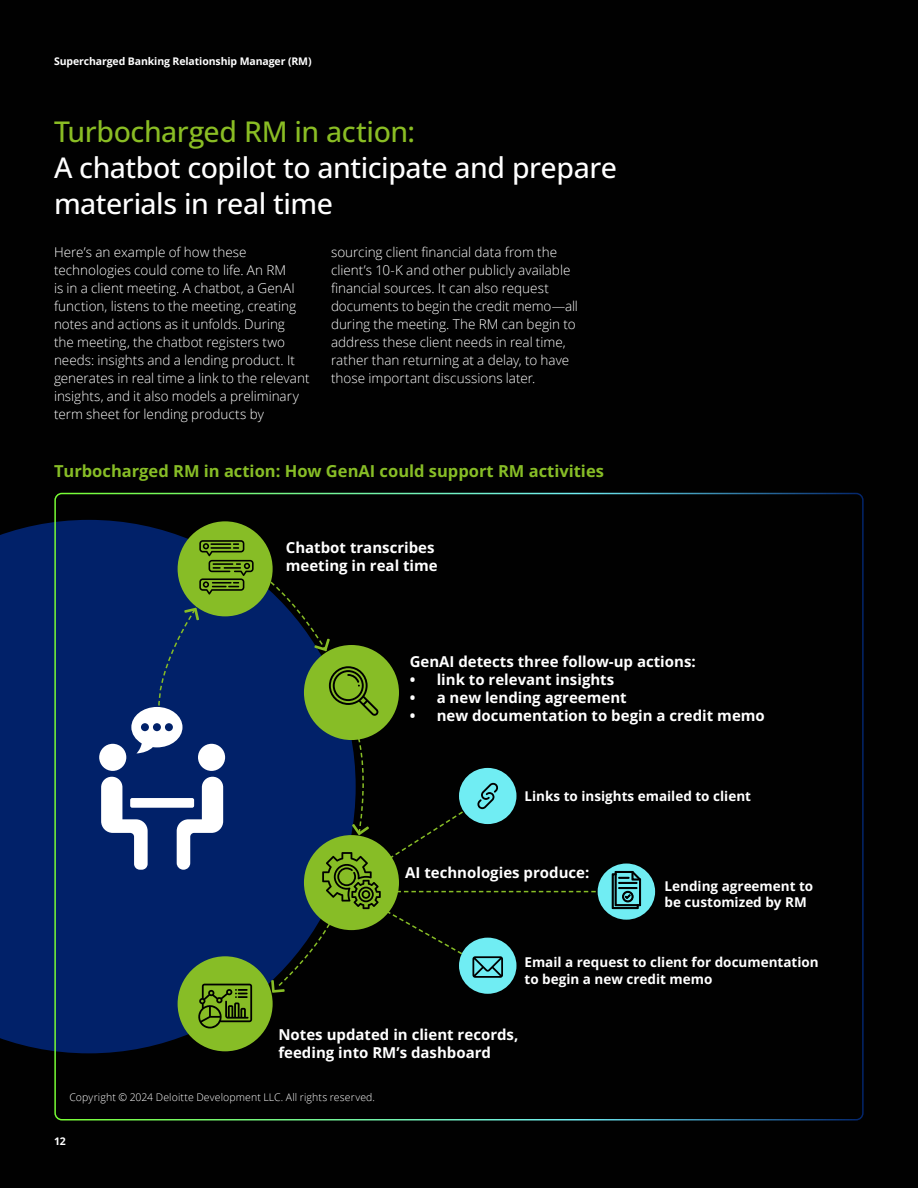
<style>
.page{position:relative;width:918px;height:1188px;background:#010101}
.page>*{position:absolute;margin:0;border:0;box-sizing:border-box;transform-origin:0 0}
.Quote_pullout_medium__19_24pt{font:500 28.5px/36px "Open Sans";letter-spacing:-.015em;color:#fff}
.t1{font:700 16.5px "Open Sans";color:#87bd26}
.t2{font:700 15px/18px "Open Sans";color:#fff}
.Body_copy__8_5_12pt{font:300 13.5px/18px "Open Sans";color:#fff}
.t3{font:700 13.5px/16.2px "Open Sans";color:#fff}
.Image_caption__8_5_12pt{font:300 10.5px "Open Sans";letter-spacing:.01em;color:#fff}
.Brochure_title___Left_pg__folio_7_9_5pt{font:700 10.5px "Open Sans";letter-spacing:-.01em;color:#fff}
.s1{color:#8abd24}
</style>
<div class="page">
<svg style="left:0;top:520px;width:264px;height:533px;background:#022262"></svg>
<div style="left:178px;top:521px;width:95px;height:95px;background:#87bd26;border-radius:50%"></div>
<div style="left:178px;top:956px;width:95px;height:95px;background:#87bd26;border-radius:50%"></div>
<div style="left:598px;top:864px;width:57px;height:56px;background:#70edf3;border-radius:50%"></div>
<svg style="left:612px;top:871px;width:29px;height:38px"></svg>
<svg style="left:99px;top:540px;width:497px;height:490px"></svg>
<p class="Brochure_title___Left_pg__folio_7_9_5pt" style="left:54px;top:54px;width:259px">Supercharged Banking Relationship Manager (RM)</p>
<p class="Quote_pullout_medium__19_24pt" style="left:54px;top:113px;width:565px"><span class="s1">Turbocharged RM in action:<br></span>A chatbot copilot to anticipate and prepare materials in real time</p>
<p class="Body_copy__8_5_12pt" style="left:54px;top:243px;width:257px">Here’s an example of how these technologies could come to life. An RM<br>is in a client meeting. A chatbot, a GenAI function, listens to the meeting, creating notes and actions as it unfolds. During<br>the meeting, the chatbot registers two needs: insights and a lending product. It generates in real time a link to the relevant insights, and it also models a preliminary term sheet for lending products by</p>
<p class="Body_copy__8_5_12pt" style="left:331px;top:243px;width:248px">sourcing client financial data from the client’s 10-K and other publicly available financial sources. It can also request documents to begin the credit memo―all during the meeting. The RM can begin to address these client needs in real time, rather than returning at a delay, to have those important discussions later.</p>
<p class="t1" style="left:54px;top:459px;width:551px">Turbocharged RM in action: How GenAI could support RM activities</p>
<p class="t2" style="left:286px;top:538px;width:153px">Chatbot transcribes meeting in real time</p>
<p class="t2" style="left:410px;top:652px;width:288px">GenAI detects three follow-up actions:</p>
<p class="t2" style="left:410px;top:670px;width:206px">• link to relevant insights</p>
<p class="t2" style="left:410px;top:688px;width:219px">• a new lending agreement</p>
<p class="t2" style="left:410px;top:706px;width:357px">• new documentation to begin a credit memo</p>
<p class="t3" style="left:524px;top:788px;width:228px">Links to insights emailed to client</p>
<p class="t2" style="left:405px;top:863px;width:186px">AI technologies produce:</p>
<p class="t3" style="left:665px;top:877px;width:150px">Lending agreement to be customized by RM</p>
<p class="t3" style="left:524px;top:954px;width:296px">Email a request to client for documentation to begin a new credit memo</p>
<p class="t2" style="left:278px;top:1025px;width:241px">Notes updated in client records, feeding into RM’s dashboard</p>
<p class="Image_caption__8_5_12pt" style="left:70px;top:1090px;width:307px">Copyright © 2024 Deloitte Development LLC. All rights reserved.</p>
<p class="Brochure_title___Left_pg__folio_7_9_5pt" style="left:54px;top:1134px;width:13px">12</p>
</div>
